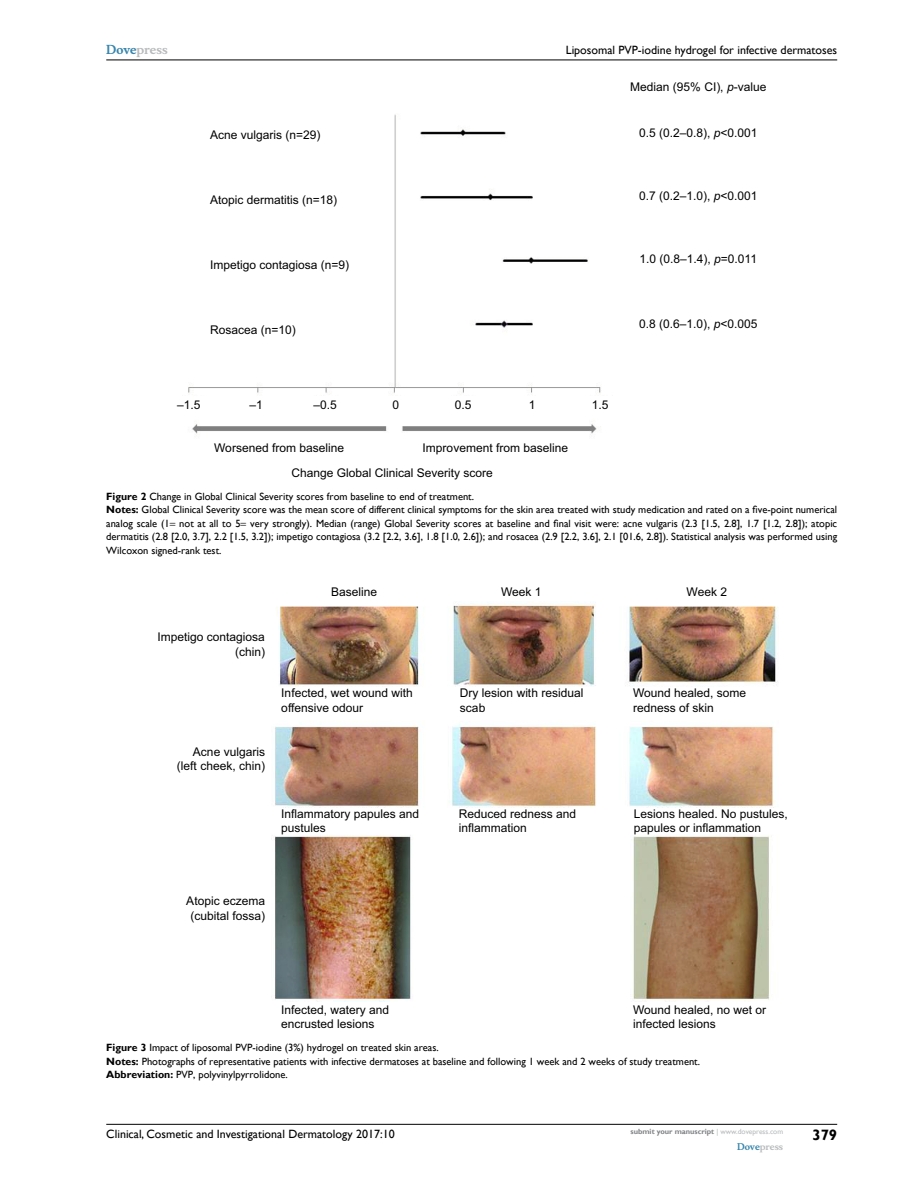
<style>
.page{position:relative;width:918px;height:1188px;background:#fff}
.page>*{position:absolute;margin:0;border:0;box-sizing:border-box;transform-origin:0 0}
.t1{font:700 15px "Gill Sans";color:#000}
.t2{font:12px/14.4px "Arial";color:#000}
.t3{font:12px "Gill Sans";color:#000}
.t4{font:700 12px "Musee";color:#b8babc}
.t5{font:10.5px/13.5px "Gill Sans";color:#000}
.t6{font:700 9px "Musee";color:#b8babc}
.t7{font:700 7.5px "Gill Sans";color:#808285}
.s1{color:#3785ad}
.s2{font-style:italic}
.s3{font-weight:700}
.s4{font-weight:400;color:#b8babc}
</style>
<div class="page">
<hr style="left:106px;top:1124px;width:731px;height:1px;background:#000">
<hr style="left:106px;top:60px;width:731px;height:1px;background:#000">
<img style="left:188px;top:114px;width:413px;height:320px">
<img style="left:275px;top:604px;width:503px;height:397px">
<p class="t4" style="left:106px;top:43px;width:63px"><span class="s1">Dove</span>press</p>
<p class="t2" style="left:210px;top:127px;width:112px">Acne vulgaris (n=29)</p>
<p class="t2" style="left:210px;top:193px;width:129px">Atopic dermatitis (n=18)</p>
<p class="t2" style="left:210px;top:258px;width:141px">Impetigo contagiosa (n=9)</p>
<p class="t2" style="left:210px;top:323px;width:87px">Rosacea (n=10)</p>
<p class="t3" style="left:566px;top:43px;width:273px">Liposomal PVP-iodine hydrogel for infective dermatoses</p>
<p class="t2" style="left:630px;top:80px;width:138px">Median (95% CI), <span class="s2">p</span>-value</p>
<p class="t2" style="left:639px;top:125px;width:120px">0.5 (0.2–0.8), <span class="s2">p</span>&lt;0.001</p>
<p class="t2" style="left:639px;top:188px;width:120px">0.7 (0.2–1.0), <span class="s2">p</span>&lt;0.001</p>
<p class="t2" style="left:640px;top:251px;width:119px">1.0 (0.8–1.4), <span class="s2">p</span>=0.011</p>
<p class="t2" style="left:639px;top:317px;width:120px">0.8 (0.6–1.0), <span class="s2">p</span>&lt;0.005</p>
<p class="t2" style="left:177px;top:398px;width:25px">–1.5</p>
<p class="t2" style="left:250px;top:398px;width:15px">–1</p>
<p class="t2" style="left:314px;top:398px;width:25px">–0.5</p>
<p class="t2" style="left:214px;top:441px;width:131px">Worsened from baseline</p>
<p class="t2" style="left:392px;top:398px;width:8px">0</p>
<p class="t2" style="left:455px;top:398px;width:18px">0.5</p>
<p class="t2" style="left:529px;top:398px;width:8px">1</p>
<p class="t2" style="left:592px;top:398px;width:18px">1.5</p>
<p class="t2" style="left:291px;top:436px;width:278px;line-height:24.5px;text-indent:131px">Improvement from baseline<br>Change Global Clinical Severity score</p>
<p class="t5" style="left:106px;top:490px;width:732px"><span class="s3">Figure 2</span> Change in Global Clinical Severity scores from baseline to end of treatment.<br><span class="s3">Notes:</span> Global Clinical Severity score was the mean score of different clinical symptoms for the skin area treated with study medication and rated on a five-point numerical analog scale (1 not at all to 5 very strongly). Median (range) Global Severity scores at baseline and final visit were: acne vulgaris (2.3 [1.5, 2.8], 1.7 [1.2, 2.8]); atopic dermatitis (2.8 [2.0, 3.7], 2.2 [1.5, 3.2]); impetigo contagiosa (3.2 [2.2, 3.6], 1.8 [1.0, 2.6]); and rosacea (2.9 [2.2, 3.6], 2.1 [01.6, 2.8]). Statistical analysis was performed using Wilcoxon signed-rank test.</p>
<p class="t2" style="left:158px;top:630px;width:109px;text-align:right">Impetigo contagiosa (chin)</p>
<p class="t2" style="left:177px;top:744px;width:90px;text-align:right">Acne vulgaris (left cheek, chin)</p>
<p class="t2" style="left:331px;top:584px;width:48px">Baseline</p>
<p class="t2" style="left:281px;top:686px;width:133px">Infected, wet wound with offensive odour</p>
<p class="t2" style="left:501px;top:584px;width:42px">Week 1</p>
<p class="t2" style="left:687px;top:584px;width:42px">Week 2</p>
<p class="t2" style="left:460px;top:686px;width:125px">Dry lesion with residual scab</p>
<p class="t2" style="left:633px;top:686px;width:115px">Wound healed, some redness of skin</p>
<p class="t2" style="left:281px;top:806px;width:140px">Inflammatory papules and pustules</p>
<p class="t2" style="left:459px;top:806px;width:119px">Reduced redness and inflammation</p>
<p class="t2" style="left:634px;top:806px;width:156px">Lesions healed. No pustules, papules or inflammation</p>
<p class="t2" style="left:186px;top:894px;width:80px;text-align:center">Atopic eczema (cubital fossa)</p>
<p class="t2" style="left:281px;top:1002px;width:110px">Infected, watery and encrusted lesions</p>
<p class="t2" style="left:633px;top:1002px;width:135px">Wound healed, no wet or infected lesions</p>
<p class="t5" style="left:106px;top:1041px;width:595px"><span class="s3">Figure 3</span> Impact of liposomal PVP-iodine (3%) hydrogel on treated skin areas.<br><span class="s3">Notes:</span> Photographs of representative patients with infective dermatoses at baseline and following 1 week and 2 weeks of study treatment.<br><span class="s3">Abbreviation:</span> PVP, polyvinylpyrrolidone.</p>
<p class="t3" style="left:106px;top:1127px;width:290px">Clinical, Cosmetic and Investigational Dermatology 2017:10</p>
<p class="t7" style="left:631px;top:1127px;width:154px">submit your manuscript <span class="s4">| www.dovepress.com</span></p>
<p class="t6" style="left:737px;top:1141px;width:48px"><span class="s1">Dove</span>press</p>
<h1 class="t1" style="left:812px;top:1126px;width:26px">379</h1>
</div>
